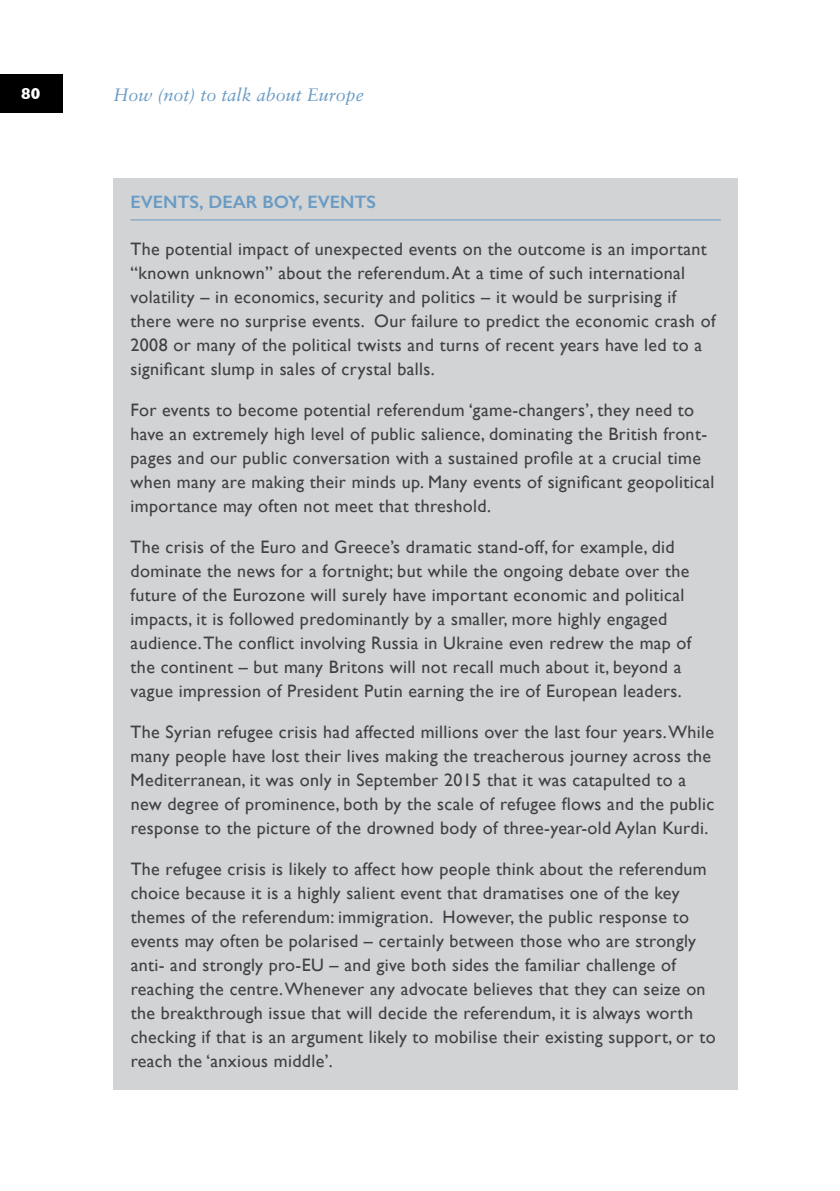
<style>
.page{position:relative;width:840px;height:1191px;background:#fff}
.page>*{position:absolute;margin:0;border:0;box-sizing:border-box;transform-origin:0 0}
.t1{font:18px/24px "Gill Sans";letter-spacing:.02em;color:#414042}
.t2{font:italic 18px "Sabon LT Std";color:#699bc5}
.t3{font:600 18px "Gill Sans";color:#699bc5}
.t4{font:700 16px "Gill Sans";color:#fff}
</style>
<div class="page">
<div style="left:0;top:74px;width:62px;height:39px;background:#000"></div>
<div style="left:113px;top:178px;width:624px;height:911px;background:#d1d3d4"></div>
<hr style="left:130px;top:219px;width:590px;height:1px;background:#699bc5">
<p class="t4" style="left:21px;top:81px;width:21px">80</p>
<p class="t2" style="left:113px;top:85px;width:252px">How (not) to talk about Europe</p>
<p class="t3" style="left:130px;top:191px;width:247px">EVENTS, DEAR BOY, EVENTS</p>
<p class="t1" style="left:130px;top:236px;width:586px">The potential impact of unexpected events on the outcome is an important “known unknown” about the referendum.At a time of such international volatility – in economics, security and politics – it would be surprising if there were no surprise events. Our failure to predict the economic crash of 2008 or many of the political twists and turns of recent years have led to a significant slump in sales of crystal balls.</p>
<p class="t1" style="left:130px;top:397px;width:585px">For events to become potential referendum ‘game-changers’, they need to have an extremely high level of public salience, dominating the British front&shy;pages and our public conversation with a sustained profile at a crucial time when many are making their minds up. Many events of significant geopolitical importance may often not meet that threshold.</p>
<p class="t1" style="left:130px;top:534px;width:562px">The crisis of the Euro and Greece’s dramatic stand-off, for example, did dominate the news for a fortnight; but while the ongoing debate over the future of the Eurozone will surely have important economic and political impacts, it is followed predominantly by a smaller, more highly engaged audience.The conflict involving Russia in Ukraine even redrew the map of the continent – but many Britons will not recall much about it, beyond a vague impression of President Putin earning the ire of European leaders.</p>
<p class="t1" style="left:131px;top:719px;width:585px">The Syrian refugee crisis had affected millions over the last four years.While many people have lost their lives making the treacherous journey across the Mediterranean, it was only in September 2015 that it was catapulted to a new degree of prominence, both by the scale of refugee flows and the public response to the picture of the drowned body of three-year-old Aylan Kurdi.</p>
<p class="t1" style="left:131px;top:856px;width:586px">The refugee crisis is likely to affect how people think about the referendum choice because it is a highly salient event that dramatises one of the key themes of the referendum: immigration. However, the public response to events may often be polarised – certainly between those who are strongly anti- and strongly pro-EU – and give both sides the familiar challenge of reaching the centre.Whenever any advocate believes that they can seize on the breakthrough issue that will decide the referendum, it is always worth checking if that is an argument likely to mobilise their existing support, or to reach the ‘anxious middle’.</p>
</div>
